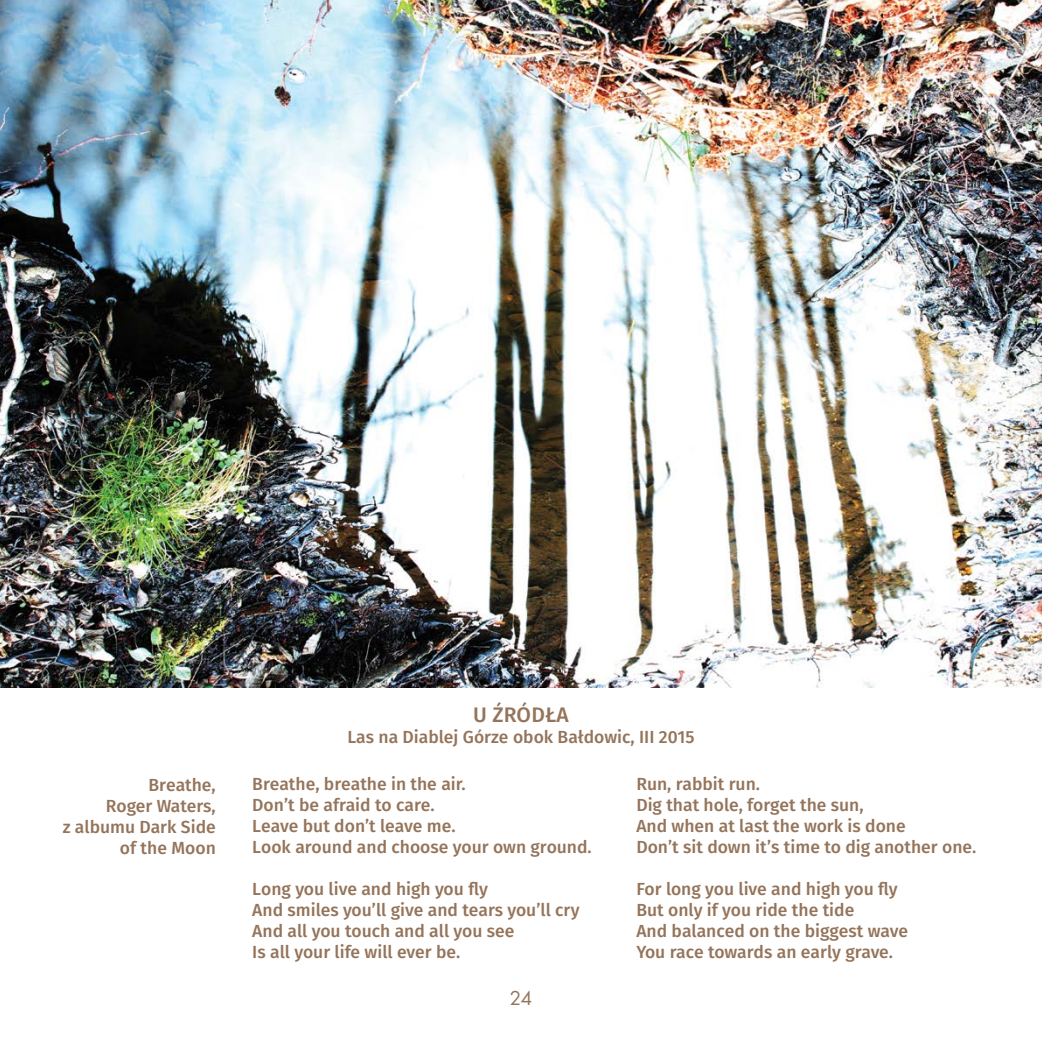
<style>
.page{position:relative;width:1042px;height:1042px;background:#fff}
.page>*{position:absolute;margin:0;border:0;box-sizing:border-box;transform-origin:0 0}
.t1{font:500 21px "Fira Sans";letter-spacing:.01em;color:#94745a}
.t2{font:21px "Futura PT";color:#94745a}
.t3{font:500 17.5px/21px "Fira Sans";color:#94745a}
</style>
<div class="page">
<img style="left:0;top:0;width:1042px;height:688px">
<p class="t3" style="left:63px;top:773px;width:155px;text-align:right">Breathe,<br>Roger Waters,<br>z albumu Dark Side of the Moon</p>
<p class="t1" style="left:473px;top:697px;width:97px">U ŹRÓDŁA</p>
<p class="t3" style="left:347px;top:725px;width:349px">Las na Diablej Górze obok Bałdowic, III 2015</p>
<p class="t3" style="left:252px;top:773px;width:341px">Breathe, breathe in the air.<br>Don’t be afraid to care.<br>Leave but don’t leave me.<br>Look around and choose your own ground.</p>
<p class="t3" style="left:252px;top:878px;width:329px">Long you live and high you fly<br>And smiles you’ll give and tears you’ll cry<br>And all you touch and all you see<br>Is all your life will ever be.</p>
<p class="t3" style="left:636px;top:772px;width:342px">Run, rabbit run.<br>Dig that hole, forget the sun,<br>And when at last the work is done<br>Don’t sit down it’s time to dig another one.</p>
<p class="t3" style="left:636px;top:877px;width:273px">For long you live and high you fly<br>But only if you ride the tide<br>And balanced on the biggest wave<br>You race towards an early grave.</p>
<p class="t2" style="left:509px;top:986px;width:24px">24</p>
</div>
